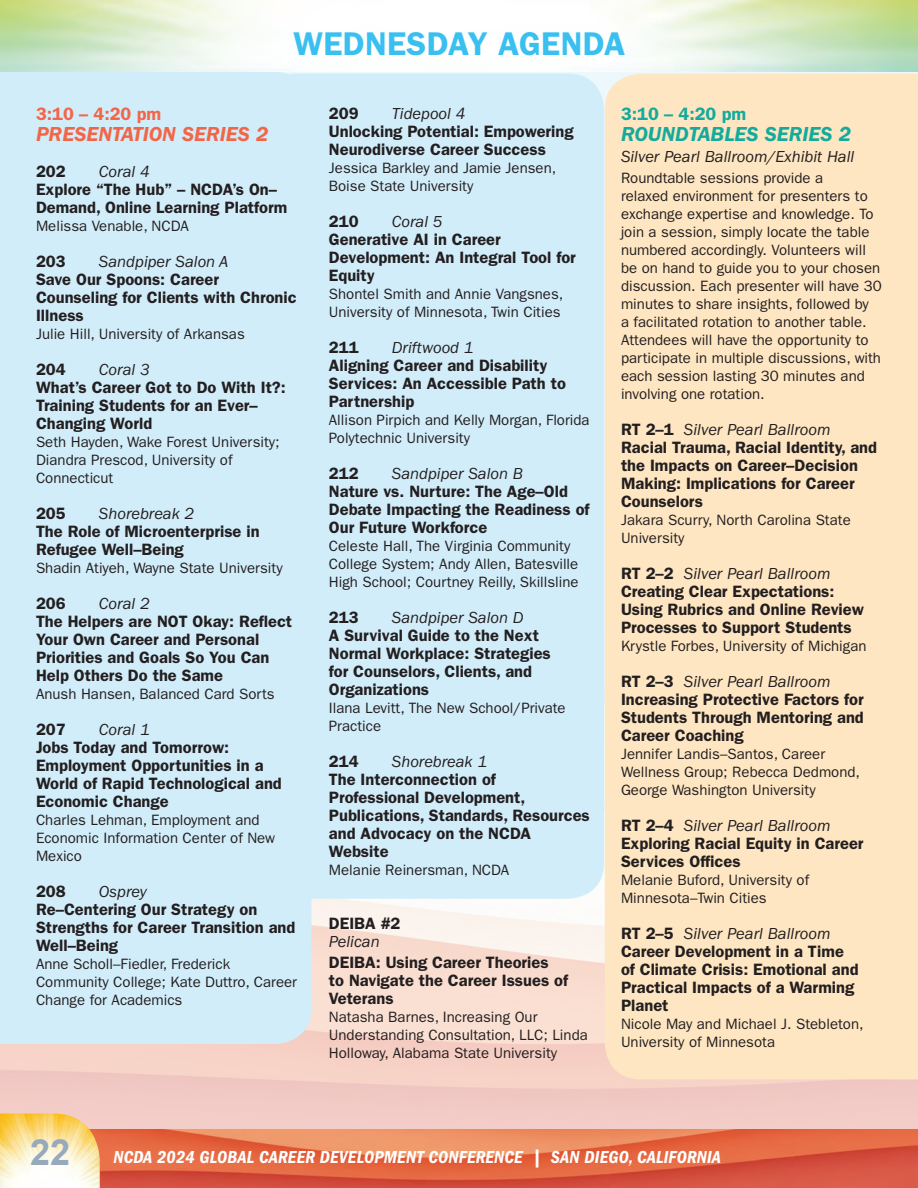
<style>
.page{position:relative;width:918px;height:1188px;background:#fff}
.page>*{position:absolute;margin:0;border:0;box-sizing:border-box;transform-origin:0 0}
.t1{font:700 36px "Arial";color:#96a9bd}
.t2{font:600 33px "ITC Franklin Gothic Std";letter-spacing:.01em;color:#39c0f0}
.t3{font:italic 600 21px "ITC Franklin Gothic Std";color:#f26648}
.t4{font:italic 600 21px "ITC Franklin Gothic Std";color:#14aa9c}
.t5{font:18px "ITC Franklin Gothic Std Dm Cd It";letter-spacing:.01em;color:#fff}
.t6{font:600 18px "ITC Franklin Gothic Std";color:#14aa9c}
.t7{font:600 18px "ITC Franklin Gothic Std";color:#f26648}
.t8{font:600 16.5px/18px "ITC Franklin Gothic Std";color:#231f20}
.t9{font:italic 16.5px "ITC Franklin Gothic Std";color:#231f20}
.t10{font:15px/18px "ITC Franklin Gothic Std";color:#231f20}
.s1{font-weight:400;font-style:italic}
</style>
<div class="page">
<img style="left:0;top:72px;width:918px;height:1058px">
<img style="left:100px;top:1130px;width:818px;height:58px">
<img style="left:0;top:1113px;width:100px;height:75px">
<div style="left:0;top:72px;width:311px;height:972px;background:#d2edfa"></div>
<div style="left:605px;top:74px;width:313px;height:1005px;background:#fee6c2"></div>
<div style="left:291px;top:74px;width:313px;height:825px;background:#d2edfa"></div>
<h2 class="t2" style="left:293px;top:24px;width:333px">WEDNESDAY AGENDA</h2>
<p class="t7" style="left:36px;top:103px;width:127px">3:10 – 4:20 pm</p>
<p class="t3" style="left:36px;top:122px;width:234px">PRESENTATION SERIES 2</p>
<p class="t8" style="left:36px;top:162px;width:31px">202</p>
<p class="t9" style="left:99px;top:162px;width:52px">Coral 4</p>
<p class="t8" style="left:36px;top:180px;width:253px">Explore “The Hub” – NCDA’s On–<br>Demand, Online Learning Platform</p>
<p class="t10" style="left:36px;top:217px;width:154px">Melissa Venable, NCDA</p>
<p class="t8" style="left:36px;top:252px;width:31px">203</p>
<p class="t9" style="left:99px;top:252px;width:131px">Sandpiper Salon A</p>
<p class="t8" style="left:36px;top:270px;width:262px">Save Our Spoons: Career<br>Counseling for Clients with Chronic<br>Illness</p>
<p class="t10" style="left:36px;top:325px;width:210px">Julie Hill, University of Arkansas</p>
<p class="t8" style="left:36px;top:360px;width:31px">204</p>
<p class="t9" style="left:99px;top:360px;width:52px">Coral 3</p>
<p class="t8" style="left:36px;top:378px;width:251px">What’s Career Got to Do With It?:<br>Training Students for an Ever–<br>Changing World</p>
<p class="t10" style="left:36px;top:433px;width:245px">Seth Hayden, Wake Forest University;<br>Diandra Prescod, University of<br>Connecticut</p>
<p class="t8" style="left:36px;top:504px;width:31px">205</p>
<p class="t9" style="left:99px;top:504px;width:97px">Shorebreak 2</p>
<p class="t8" style="left:36px;top:522px;width:225px">The Role of Microenterprise in<br>Refugee Well–Being</p>
<p class="t10" style="left:36px;top:559px;width:248px">Shadin Atiyeh, Wayne State University</p>
<p class="t8" style="left:36px;top:594px;width:31px">206</p>
<p class="t9" style="left:99px;top:594px;width:52px">Coral 2</p>
<p class="t8" style="left:36px;top:612px;width:258px">The Helpers are NOT Okay: Reflect<br>Your Own Career and Personal<br>Priorities and Goals So You Can<br>Help Others Do the Same</p>
<p class="t10" style="left:36px;top:685px;width:240px">Anush Hansen, Balanced Card Sorts</p>
<p class="t8" style="left:36px;top:720px;width:31px">207</p>
<p class="t9" style="left:99px;top:720px;width:52px">Coral 1</p>
<p class="t8" style="left:36px;top:738px;width:247px">Jobs Today and Tomorrow:<br>Employment Opportunities in a<br>World of Rapid Technological and<br>Economic Change</p>
<p class="t10" style="left:36px;top:811px;width:241px">Charles Lehman, Employment and<br>Economic Information Center of New<br>Mexico</p>
<p class="t8" style="left:36px;top:882px;width:31px">208</p>
<p class="t9" style="left:99px;top:882px;width:49px">Osprey</p>
<p class="t8" style="left:36px;top:900px;width:261px">Re–Centering Our Strategy on<br>Strengths for Career Transition and<br>Well–Being</p>
<p class="t10" style="left:36px;top:955px;width:263px">Anne Scholl–Fiedler, Frederick<br>Community College; Kate Duttro, Career<br>Change for Academics</p>
<p class="t8" style="left:329px;top:105px;width:31px">209</p>
<p class="t9" style="left:392px;top:105px;width:75px">Tidepool 4</p>
<p class="t8" style="left:329px;top:123px;width:246px">Unlocking Potential: Empowering<br>Neurodiverse Career Success</p>
<p class="t10" style="left:329px;top:159px;width:229px">Jessica Barkley and Jamie Jensen,<br>Boise State University</p>
<p class="t8" style="left:329px;top:213px;width:31px">210</p>
<p class="t9" style="left:392px;top:213px;width:52px">Coral 5</p>
<p class="t8" style="left:329px;top:231px;width:249px">Generative AI in Career<br>Development: An Integral Tool for<br>Equity</p>
<p class="t10" style="left:329px;top:285px;width:236px">Shontel Smith and Annie Vangsnes,<br>University of Minnesota, Twin Cities</p>
<p class="t8" style="left:329px;top:339px;width:31px">211</p>
<p class="t9" style="left:392px;top:339px;width:83px">Driftwood 1</p>
<p class="t8" style="left:329px;top:357px;width:239px">Aligning Career and Disability<br>Services: An Accessible Path to<br>Partnership</p>
<p class="t10" style="left:329px;top:411px;width:262px">Allison Pirpich and Kelly Morgan, Florida<br>Polytechnic University</p>
<p class="t8" style="left:329px;top:465px;width:31px">212</p>
<p class="t9" style="left:392px;top:465px;width:133px">Sandpiper Salon B</p>
<p class="t8" style="left:329px;top:483px;width:262px">Nature vs. Nurture: The Age–Old<br>Debate Impacting the Readiness of<br>Our Future Workforce</p>
<p class="t10" style="left:329px;top:537px;width:251px">Celeste Hall, The Virginia Community<br>College System; Andy Allen, Batesville<br>High School; Courtney Reilly, Skillsline</p>
<p class="t8" style="left:329px;top:609px;width:31px">213</p>
<p class="t9" style="left:392px;top:609px;width:133px">Sandpiper Salon D</p>
<p class="t8" style="left:329px;top:627px;width:224px">A Survival Guide to the Next<br>Normal Workplace: Strategies for Counselors, Clients, and<br>Organizations</p>
<p class="t10" style="left:329px;top:699px;width:238px">Ilana Levitt, The New School/Private<br>Practice</p>
<p class="t8" style="left:329px;top:753px;width:31px">214</p>
<p class="t9" style="left:392px;top:753px;width:97px">Shorebreak 1</p>
<p class="t8" style="left:329px;top:771px;width:262px">The Interconnection of<br>Professional Development,<br>Publications, Standards, Resources and Advocacy on the NCDA<br>Website</p>
<p class="t10" style="left:329px;top:861px;width:182px">Melanie Reinersman, NCDA</p>
<p class="t8" style="left:329px;top:915px;width:73px">DEIBA #2</p>
<p class="t9" style="left:329px;top:933px;width:52px">Pelican</p>
<p class="t8" style="left:329px;top:954px;width:241px">DEIBA: Using Career Theories<br>to Navigate the Career Issues of<br>Veterans</p>
<p class="t10" style="left:329px;top:1008px;width:260px">Natasha Barnes, Increasing Our<br>Understanding Consultation, LLC; Linda<br>Holloway, Alabama State University</p>
<p class="t6" style="left:621px;top:104px;width:127px">3:10 – 4:20 pm</p>
<p class="t4" style="left:621px;top:123px;width:232px">ROUNDTABLES SERIES 2</p>
<p class="t9" style="left:621px;top:148px;width:235px">Silver Pearl Ballroom/Exhibit Hall</p>
<p class="t10" style="left:621px;top:169px;width:262px">Roundtable sessions provide a<br>relaxed environment for presenters to exchange expertise and knowledge. To join a session, simply locate the table numbered accordingly. Volunteers will be on hand to guide you to your chosen discussion. Each presenter will have 30 minutes to share insights, followed by<br>a facilitated rotation to another table.<br>Attendees will have the opportunity to participate in multiple discussions, with each session lasting 30 minutes and involving one rotation.</p>
<p class="t8" style="left:621px;top:421px;width:258px">RT 2–1 <span class="s1">Silver Pearl Ballroom<br></span>Racial Trauma, Racial Identity, and the Impacts on Career–Decision<br>Making: Implications for Career<br>Counselors</p>
<p class="t10" style="left:621px;top:511px;width:231px">Jakara Scurry, North Carolina State<br>University</p>
<p class="t8" style="left:621px;top:565px;width:244px">RT 2–2 <span class="s1">Silver Pearl Ballroom<br></span>Creating Clear Expectations:<br>Using Rubrics and Online Review<br>Processes to Support Students</p>
<p class="t10" style="left:621px;top:637px;width:247px">Krystle Forbes, University of Michigan</p>
<p class="t8" style="left:621px;top:673px;width:244px">RT 2–3 <span class="s1">Silver Pearl Ballroom<br></span>Increasing Protective Factors for<br>Students Through Mentoring and<br>Career Coaching</p>
<p class="t10" style="left:621px;top:745px;width:241px">Jennifer Landis–Santos, Career<br>Wellness Group; Rebecca Dedmond,<br>George Washington University</p>
<p class="t8" style="left:621px;top:817px;width:244px">RT 2–4 <span class="s1">Silver Pearl Ballroom<br></span>Exploring Racial Equity in Career<br>Services Offices</p>
<p class="t10" style="left:621px;top:871px;width:190px">Melanie Buford, University of<br>Minnesota–Twin Cities</p>
<p class="t8" style="left:621px;top:925px;width:239px">RT 2–5 <span class="s1">Silver Pearl Ballroom<br></span>Career Development in a Time of Climate Crisis: Emotional and<br>Practical Impacts of a Warming<br>Planet</p>
<p class="t10" style="left:621px;top:1015px;width:244px">Nicole May and Michael J. Stebleton,<br>University of Minnesota</p>
<h1 class="t1" style="left:30px;top:1132px;width:42px">22</h1>
<p class="t5" style="left:113px;top:1147px;width:609px">NCDA 2024 GLOBAL CAREER DEVELOPMENT CONFERENCE | SAN DIEGO, CALIFORNIA</p>
</div>
